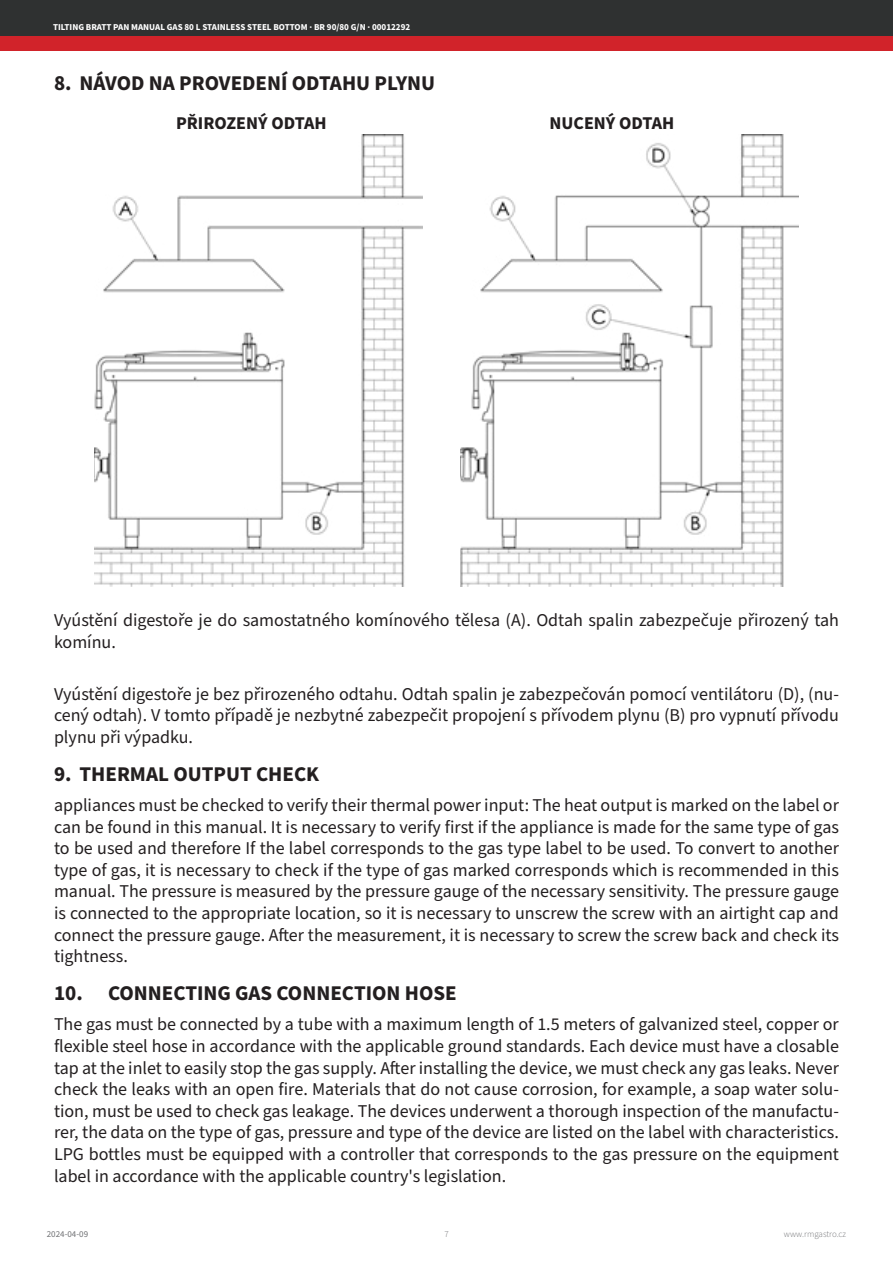
<style>
.page{position:relative;width:893px;height:1263px;background:#fff}
.page>*{position:absolute;margin:0;border:0;box-sizing:border-box;transform-origin:0 0}
.t1{font:700 21px "Source Sans Pro";color:#231f20}
.Paragraph{font:18px/21.6px "Source Sans Pro";color:#231f20;text-align:justify}
.Paragraph-2{font:700 18px "Source Sans Pro";color:#231f20}
.t2{font:700 9px "Source Sans Pro";color:#fff}
.t3{font:300 9px "Source Sans Pro";color:#6f7073}
.t4{font:9px "Source Sans Pro";color:#6f7073}
</style>
<div class="page">
<div style="left:0;top:0;width:893px;height:51px;background:#d1232a"></div>
<div style="left:0;top:0;width:893px;height:36px;background:#2f3131"></div>
<img style="left:94px;top:134px;width:328px;height:452px">
<img style="left:461px;top:135px;width:338px;height:452px">
<p class="t2" style="left:53px;top:21px;width:359px">TILTING BRATT PAN MANUAL GAS 80 L STAINLESS STEEL BOTTOM · BR 90/80 G/N · 00012292</p>
<p class="t1" style="left:54px;top:68px;width:383px">8. NÁVOD NA PROVEDENÍ ODTAHU PLYNU</p>
<p class="Paragraph-2" style="left:176px;top:111px;width:152px">PŘIROZENÝ ODTAH</p>
<p class="Paragraph-2" style="left:550px;top:111px;width:126px">NUCENÝ ODTAH</p>
<p class="Paragraph" style="left:54px;top:610px;width:786px">Vyústění digestoře je do samostatného komínového tělesa (A). Odtah spalin zabezpečuje přirozený tah komínu.</p>
<p class="Paragraph" style="left:54px;top:684px;width:786px">Vyústění digestoře je bez přirozeného odtahu. Odtah spalin je zabezpečován pomocí ventilátoru (D), (nu&shy;cený odtah). V tomto případě je nezbytné zabezpečit propojení s přívodem plynu (B) pro vypnutí přívodu plynu při výpadku.</p>
<p class="t1" style="left:54px;top:760px;width:267px">9. THERMAL OUTPUT CHECK</p>
<p class="Paragraph" style="left:54px;top:795px;width:786px">appliances must be checked to verify their thermal power input: The heat output is marked on the label or can be found in this manual. It is necessary to verify first if the appliance is made for the same type of gas to be used and therefore If the label corresponds to the gas type label to be used. To convert to another type of gas, it is necessary to check if the type of gas marked corresponds which is recommended in this manual. The pressure is measured by the pressure gauge of the necessary sensitivity. The pressure gauge is connected to the appropriate location, so it is necessary to unscrew the screw with an airtight cap and connect the pressure gauge. After the measurement, it is necessary to screw the screw back and check its tightness.</p>
<p class="t1" style="left:54px;top:979px;width:404px">10. CONNECTING GAS CONNECTION HOSE</p>
<p class="Paragraph" style="left:54px;top:1014px;width:787px">The gas must be connected by a tube with a maximum length of 1.5 meters of galvanized steel, copper or flexible steel hose in accordance with the applicable ground standards. Each device must have a closable tap at the inlet to easily stop the gas supply. After installing the device, we must check any gas leaks. Never check the leaks with an open fire. Materials that do not cause corrosion, for example, a soap water solu&shy;tion, must be used to check gas leakage. The devices underwent a thorough inspection of the manufactu&shy;rer, the data on the type of gas, pressure and type of the device are listed on the label with characteristics.<br>LPG bottles must be equipped with a controller that corresponds to the gas pressure on the equipment label in accordance with the applicable country's legislation.</p>
<p class="t4" style="left:47px;top:1228px;width:43px">2024-04-09</p>
<p class="t3" style="left:784px;top:1228px;width:64px">www.rmgastro.cz</p>
<p class="t3" style="left:444px;top:1228px;width:6px">7</p>
</div>
